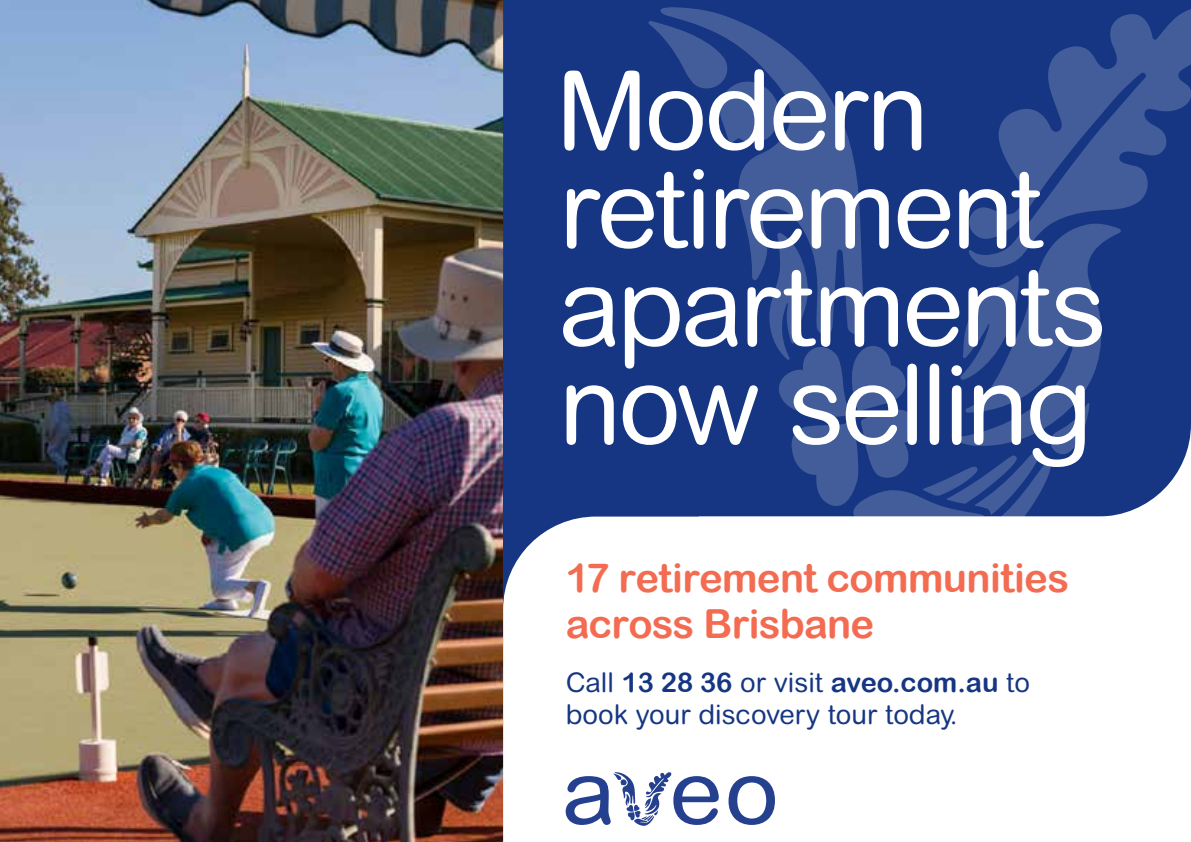
<style>
.page{position:relative;width:1191px;height:842px;background:#fff}
.page>*{position:absolute;margin:0;border:0;box-sizing:border-box;transform-origin:0 0}
.t1{font:109.8px/98.2px "Arial Rounded MT";letter-spacing:-.03em;color:#fff}
.t2{font:40px/46.4px "Arial Rounded MT Bold";letter-spacing:-.02em;color:#f36c52}
.t3{font:27.2px "Arial Rounded MT Bold";color:#163683}
.t4{font:27.2px "Arial Rounded MT Std";color:#163683}
.s1{font-family:"Arial Rounded MT Std"}
</style>
<div class="page">
<img style="left:0;top:0;width:503px;height:842px">
<div style="left:503px;top:0;width:688px;height:281px;background:#163683"></div>
<div style="left:503px;top:281px;width:196px;height:449px;background:#163683"></div>
<svg style="left:647px;top:6px;width:544px;height:511px;background:#26438b"></svg>
<svg style="left:503px;top:517px;width:196px;height:325px;fill:#fff"></svg>
<svg style="left:728px;top:776px;width:47px;height:49px"></svg>
<svg style="left:565px;top:772px;width:154px;height:54px"></svg>
<h1 class="t1" style="left:558px;top:61px;width:550px">Modern retirement apartments now selling</h1>
<p class="t2" style="left:565px;top:554px;width:505px">17 retirement communities across Brisbane</p>
<p class="t3" style="left:565px;top:666px;width:466px"><span class="s1">Call</span> 13 28 36 <span class="s1">or visit</span> aveo.com.au <span class="s1">to</span></p>
<p class="t4" style="left:565px;top:698px;width:393px">book your discovery tour today.</p>
</div>
